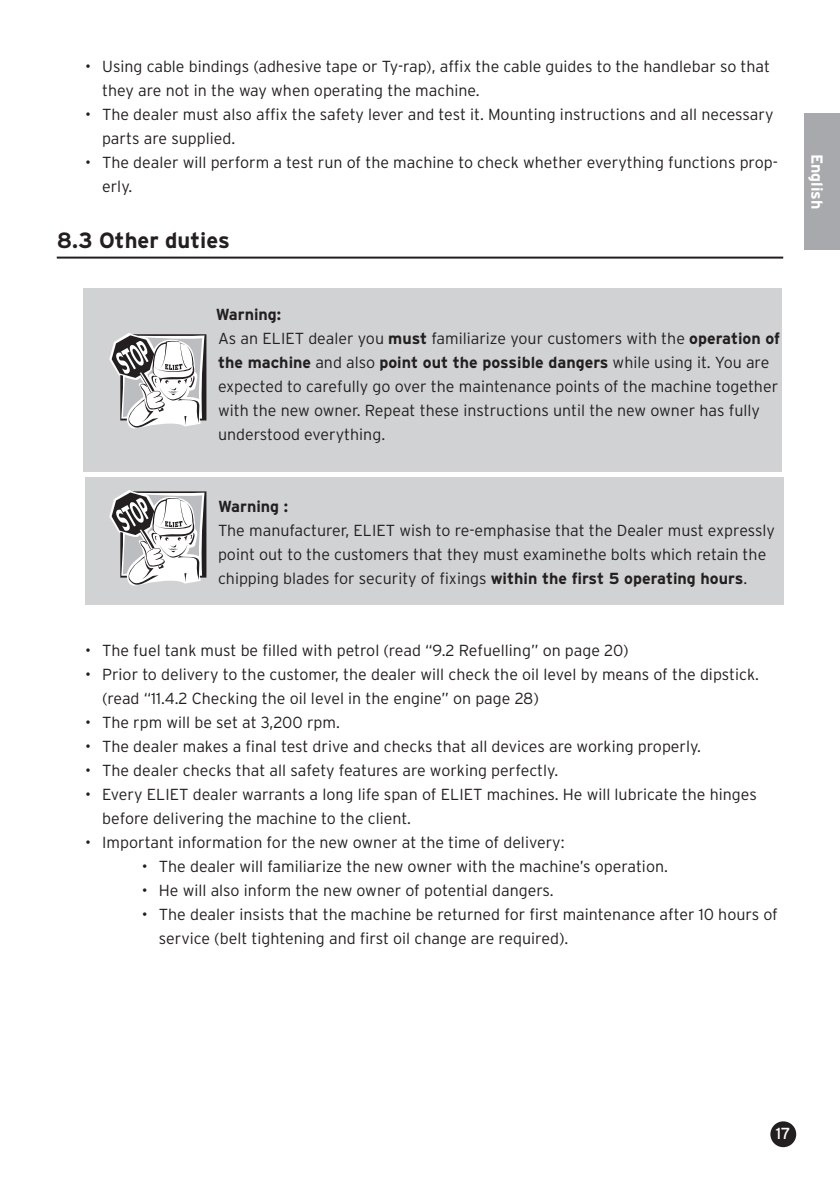
<style>
.page{position:relative;width:840px;height:1191px;background:#fff}
.page>*{position:absolute;margin:0;border:0;box-sizing:border-box;transform-origin:0 0}
.t1{font:700 22px "Interstate";color:#231f20}
.t2{font:300 16px/24px "Interstate";color:#231f20}
.t3{font:700 16px "Interstate";color:#231f20}
.t4{font:700 16px "Interstate";color:#fff}
.t5{font:16px "Interstate";color:#fff}
.s1{font-weight:700}
</style>
<div class="page">
<div style="left:84px;top:288px;width:697px;height:183px;background:#d1d2d4"></div>
<svg style="left:109px;top:333px;width:97px;height:95px"></svg>
<div style="left:85px;top:477px;width:697px;height:127px;background:#d1d2d4"></div>
<svg style="left:109px;top:490px;width:97px;height:95px"></svg>
<div style="left:771px;top:1122px;width:23px;height:24px;background:#231f20;border-radius:50%"></div>
<div style="left:770px;top:1121px;width:25px;height:26px;border:2px solid #231f20;border-radius:50%"></div>
<div style="left:803px;top:113px;width:36px;height:136px;background:#a8a9ad"></div>
<hr style="left:57px;top:257px;width:725px;height:2px;background:#231f20">
<p class="t2" style="left:102px;top:54px;width:669px;text-indent:-17px">• Using cable bindings (adhesive tape or Ty-rap), affix the cable guides to the handlebar so that they are not in the way when operating the machine.</p>
<p class="t2" style="left:102px;top:102px;width:672px;text-indent:-17px">• The dealer must also affix the safety lever and test it. Mounting instructions and all necessary parts are supplied.</p>
<p class="t2" style="left:102px;top:150px;width:677px;text-indent:-17px">• The dealer will perform a test run of the machine to check whether everything functions prop&shy;erly.</p>
<h1 class="t1" style="left:57px;top:227px;width:174px">8.3 Other duties</h1>
<p class="t2" style="left:215px;top:302px;width:565px"><span class="s1">Warning:<br></span>As an ELIET dealer you <span class="s1">must</span> familiarize your customers with the <span class="s1">operation of the machine</span> and also <span class="s1">point out the possible dangers</span> while using it. You are expected to carefully go over the maintenance points of the machine together with the new owner. Repeat these instructions until the new owner has fully understood everything.</p>
<p class="t3" style="left:218px;top:497px;width:72px">Warning :</p>
<p class="t2" style="left:218px;top:518px;width:558px">The manufacturer, ELIET wish to re-emphasise that the Dealer must expressly point out to the customers that they must examinethe bolts which retain the chipping blades for security of fixings <span class="s1">within the first 5 operating hours</span>.</p>
<p class="t2" style="left:85px;top:638px;width:545px">• The fuel tank must be filled with petrol (read “9.2 Refuelling” on page 20)</p>
<p class="t2" style="left:102px;top:662px;width:658px;text-indent:-17px">• Prior to delivery to the customer, the dealer will check the oil level by means of the dipstick. (read “11.4.2 Checking the oil level in the engine” on page 28)</p>
<p class="t2" style="left:85px;top:710px;width:256px">• The rpm will be set at 3,200 rpm.</p>
<p class="t2" style="left:85px;top:734px;width:617px">• The dealer makes a final test drive and checks that all devices are working properly.</p>
<p class="t2" style="left:85px;top:758px;width:474px">• The dealer checks that all safety features are working perfectly.</p>
<p class="t2" style="left:102px;top:782px;width:656px;text-indent:-17px">• Every ELIET dealer warrants a long life span of ELIET machines. He will lubricate the hinges before delivering the machine to the client.</p>
<p class="t2" style="left:85px;top:830px;width:480px">• Important information for the new owner at the time of delivery:</p>
<p class="t2" style="left:142px;top:854px;width:527px">• The dealer will familiarize the new owner with the machine’s operation.</p>
<p class="t2" style="left:142px;top:878px;width:413px">• He will also inform the new owner of potential dangers.</p>
<p class="t2" style="left:159px;top:902px;width:620px;text-indent:-17px">• The dealer insists that the machine be returned for first maintenance after 10 hours of service (belt tightening and first oil change are required).</p>
<p class="t4" style="left:826px;top:154px;width:57px;rotate:90deg">English</p>
<p class="t5" style="left:775px;top:1124px;width:16px">17</p>
</div>
